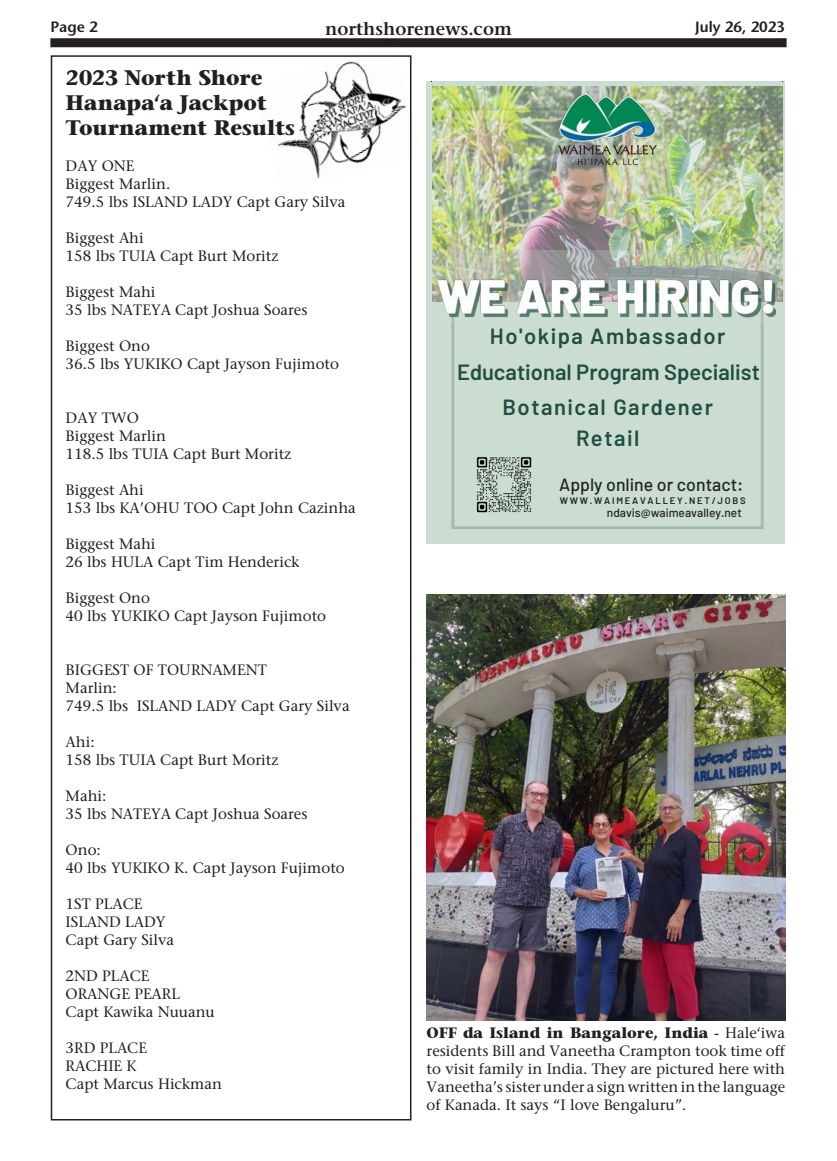
<style>
.page{position:relative;width:837px;height:1161px;background:#fff}
.page>*{position:absolute;margin:0;border:0;box-sizing:border-box;transform-origin:0 0}
.t1{font:600 21.9px/35.5px "Barlow";letter-spacing:.07em;color:#214e43;text-align:center}
.t2{font:700 21px "Stone Serif";letter-spacing:-.005em;color:#231f20}
.t3{font:600 18px "Stone Serif";color:#231f20}
.t4{font:500 17.7px "Barlow";color:#222}
.Body_text{font:15px/18px "Stone Serif";color:#231f20;text-align:justify}
.t5{font:600 15px "Stone Sans";color:#231f20}
.t6{font:500 12px "Barlow";color:#222}
.t7{font:600 9.45px "Barlow";letter-spacing:.19em;color:#222}
.s1{font-weight:700}
</style>
<div class="page">
<div style="left:50px;top:38px;width:737px;height:9px;background:#231f20"></div>
<img style="left:252px;top:47px;width:172px;height:146px">
<div style="left:51px;top:55px;width:360px;height:1065px;border:2px solid #231f20"></div>
<div style="left:427px;top:81px;width:358px;height:462px;background:#cbddd1"></div>
<svg style="left:451px;top:327px;width:313px;height:202px"></svg>
<img style="left:433px;top:87px;width:349px;height:163px">
<img style="left:471px;top:452px;width:66px;height:65px">
<img style="left:432px;top:250px;width:350px;height:52px">
<img style="left:559px;top:94px;width:98px;height:71px">
<img style="left:437px;top:266px;width:342px;height:61px">
<img style="left:427px;top:595px;width:358px;height:426px">
<p class="t5" style="left:50px;top:18px;width:49px">Page 2</p>
<p class="t3" style="left:325px;top:17px;width:188px">northshorenews.com</p>
<p class="t5" style="left:695px;top:18px;width:91px">July 26, 2023</p>
<p class="t2" style="left:66px;top:64px;width:198px">2023 North Shore</p>
<p class="t2" style="left:66px;top:89px;width:203px">Hanapa‘a Jackpot</p>
<p class="t2" style="left:66px;top:115px;width:231px">Tournament Results</p>
<p class="Body_text" style="left:66px;top:157px;width:70px">DAY ONE</p>
<p class="Body_text" style="left:66px;top:175px;width:106px">Biggest Marlin.</p>
<p class="Body_text" style="left:66px;top:193px;width:281px">749.5 lbs ISLAND LADY Capt Gary Silva</p>
<p class="Body_text" style="left:66px;top:229px;width:80px">Biggest Ahi</p>
<p class="Body_text" style="left:66px;top:247px;width:214px">158 lbs TUIA Capt Burt Moritz</p>
<p class="Body_text" style="left:66px;top:283px;width:91px">Biggest Mahi</p>
<p class="Body_text" style="left:66px;top:301px;width:243px">35 lbs NATEYA Capt Joshua Soares</p>
<p class="Body_text" style="left:66px;top:337px;width:86px">Biggest Ono</p>
<p class="Body_text" style="left:66px;top:355px;width:275px">36.5 lbs YUKIKO Capt Jayson Fujimoto</p>
<p class="Body_text" style="left:66px;top:409px;width:75px">DAY TWO</p>
<p class="Body_text" style="left:66px;top:427px;width:102px">Biggest Marlin</p>
<p class="Body_text" style="left:66px;top:445px;width:227px">118.5 lbs TUIA Capt Burt Moritz</p>
<p class="Body_text" style="left:66px;top:481px;width:80px">Biggest Ahi</p>
<p class="Body_text" style="left:66px;top:499px;width:292px">153 lbs KA’OHU TOO Capt John Cazinha</p>
<p class="Body_text" style="left:66px;top:535px;width:91px">Biggest Mahi</p>
<p class="Body_text" style="left:66px;top:553px;width:235px">26 lbs HULA Capt Tim Henderick</p>
<p class="Body_text" style="left:66px;top:589px;width:86px">Biggest Ono</p>
<p class="Body_text" style="left:66px;top:607px;width:262px">40 lbs YUKIKO Capt Jayson Fujimoto</p>
<p class="Body_text" style="left:66px;top:661px;width:203px">BIGGEST OF TOURNAMENT</p>
<p class="Body_text" style="left:66px;top:679px;width:53px">Marlin:</p>
<p class="Body_text" style="left:66px;top:697px;width:286px">749.5 lbs ISLAND LADY Capt Gary Silva</p>
<p class="Body_text" style="left:66px;top:733px;width:31px">Ahi:</p>
<p class="Body_text" style="left:66px;top:751px;width:214px">158 lbs TUIA Capt Burt Moritz</p>
<p class="Body_text" style="left:66px;top:787px;width:42px">Mahi:</p>
<p class="Body_text" style="left:66px;top:805px;width:243px">35 lbs NATEYA Capt Joshua Soares</p>
<p class="Body_text" style="left:66px;top:841px;width:37px">Ono:</p>
<p class="Body_text" style="left:66px;top:859px;width:281px">40 lbs YUKIKO K. Capt Jayson Fujimoto</p>
<p class="Body_text" style="left:66px;top:895px;width:78px">1ST PLACE</p>
<p class="Body_text" style="left:66px;top:913px;width:102px">ISLAND LADY</p>
<p class="Body_text" style="left:66px;top:931px;width:110px">Capt Gary Silva</p>
<p class="Body_text" style="left:66px;top:967px;width:85px">2ND PLACE</p>
<p class="Body_text" style="left:66px;top:985px;width:116px">ORANGE PEARL</p>
<p class="Body_text" style="left:66px;top:1003px;width:151px">Capt Kawika Nuuanu</p>
<p class="Body_text" style="left:66px;top:1039px;width:83px">3RD PLACE</p>
<p class="Body_text" style="left:66px;top:1057px;width:72px">RACHIE K</p>
<p class="Body_text" style="left:66px;top:1075px;width:158px">Capt Marcus Hickman</p>
<p class="t1" style="left:457px;top:318px;width:304px">Ho'okipa Ambassador<br>Educational Program Specialist<br>Botanical Gardener</p>
<p class="t1" style="left:576px;top:420px;width:65px">Retail</p>
<p class="t4" style="left:559px;top:474px;width:186px">Apply online or contact:</p>
<p class="t7" style="left:560px;top:495px;width:187px">WWW.WAIMEAVALLEY.NET/JOBS</p>
<p class="t6" style="left:607px;top:506px;width:136px">ndavis@waimeavalley.net</p>
<p class="Body_text" style="left:427px;top:1024px;width:360px"><span class="s1">OFF da Island in Bangalore, India</span> - Hale‘iwa residents Bill and Vaneetha Crampton took time off to visit family in India. They are pictured here with Vaneetha’s sister under a sign written in the language of Kanada. It says “I love Bengaluru”.</p>
</div>
